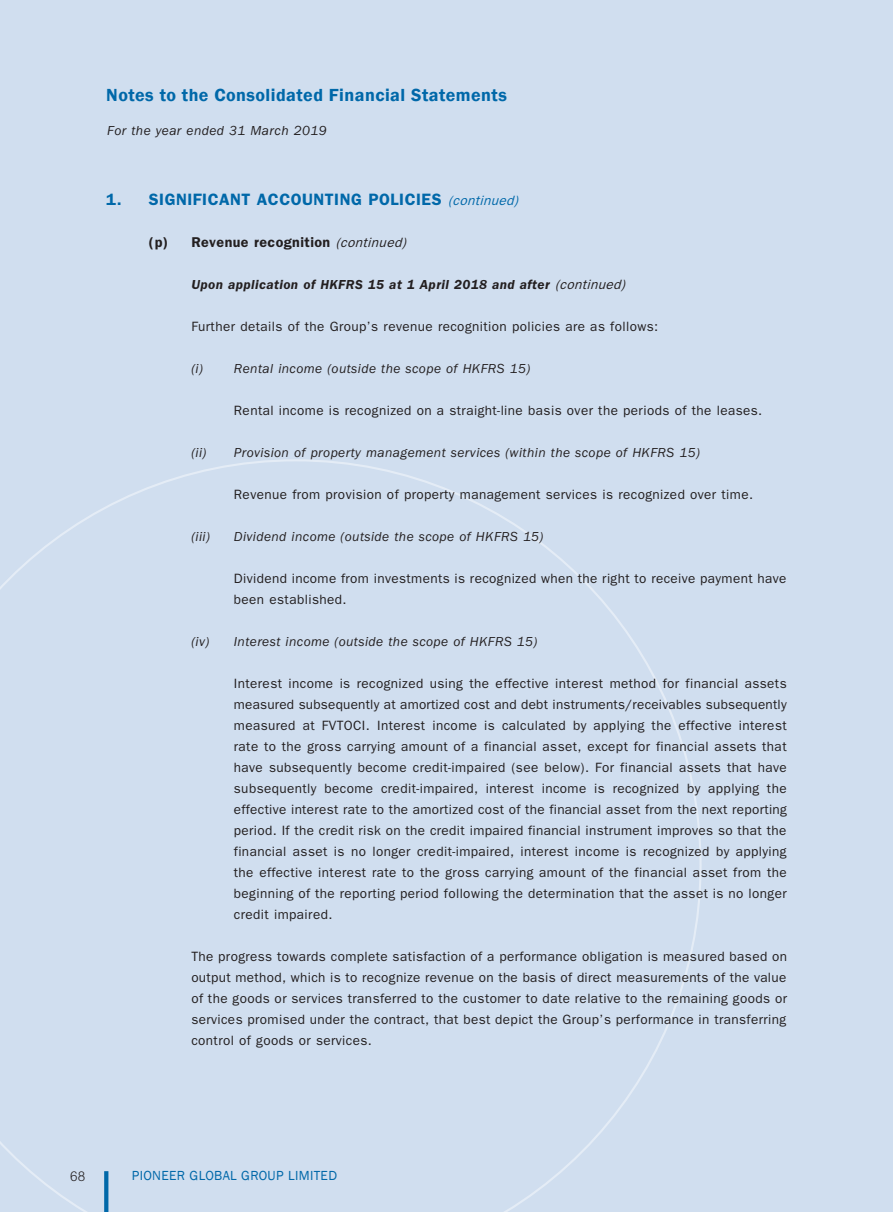
<style>
.page{position:relative;width:893px;height:1212px;background:#d0deef}
.page>*{position:absolute;margin:0;border:0;box-sizing:border-box;transform-origin:0 0}
.t1{font:600 18px "Franklin Gothic";letter-spacing:.025em;color:#0068a9}
.t2{font:600 16.5px "ITC Franklin Gothic Std";letter-spacing:.03em;color:#0068a9}
.t3{font:600 14.25px "ITC Franklin Gothic Std";letter-spacing:.03em;color:#231f20}
.t4{font:13.5px/21px "ITC Franklin Gothic Std";letter-spacing:.03em;color:#231f20;text-align:justify}
.t5{font:italic 13.5px "ITC Franklin Gothic Std";letter-spacing:.03em;color:#231f20}
.t6{font:italic 600 13.5px "ITC Franklin Gothic Std";letter-spacing:.03em;color:#231f20}
.t7{font:13.5px "Franklin Gothic";letter-spacing:.025em;color:#0068a9}
.t8{font:300 13.5px "M Hei HK";color:#231f20}
.s1{font-weight:400;font-style:italic;font-size:13.5px}
.s2{font-weight:400}
</style>
<div class="page">
<svg style="left:0;top:459px;width:702px;height:753px"></svg>
<h1 class="t1" style="left:106px;top:84px;width:402px">Notes to the Consolidated Financial Statements</h1>
<p class="t5" style="left:107px;top:123px;width:221px">For the year ended 31 March 2019</p>
<p class="t2" style="left:106px;top:190px;width:417px">1. SIGNIFICANT ACCOUNTING POLICIES <span class="s1">(continued)</span></p>
<p class="t3" style="left:149px;top:234px;width:263px">(p) Revenue recognition <span class="s1">(continued)</span></p>
<p class="t6" style="left:191px;top:277px;width:439px">Upon application of HKFRS 15 at 1 April 2018 and after <span class="s2">(continued)</span></p>
<p class="t4" style="left:191px;top:316px;width:468px">Further details of the Group’s revenue recognition policies are as follows:</p>
<p class="t5" style="left:191px;top:361px;width:340px">(i) Rental income (outside the scope of HKFRS 15)</p>
<p class="t4" style="left:234px;top:400px;width:530px">Rental income is recognized on a straight-line basis over the periods of the leases.</p>
<p class="t5" style="left:191px;top:445px;width:510px">(ii) Provision of property management services (within the scope of HKFRS 15)</p>
<p class="t4" style="left:234px;top:484px;width:521px">Revenue from provision of property management services is recognized over time.</p>
<p class="t5" style="left:191px;top:529px;width:20px">(iii)</p>
<p class="t5" style="left:234px;top:529px;width:311px">Dividend income (outside the scope of HKFRS 15)</p>
<p class="t4" style="left:234px;top:568px;width:554px">Dividend income from investments is recognized when the right to receive payment have been established.</p>
<p class="t5" style="left:191px;top:634px;width:348px">(iv) Interest income (outside the scope of HKFRS 15)</p>
<p class="t4" style="left:234px;top:673px;width:555px">Interest income is recognized using the effective interest method for financial assets measured subsequently at amortized cost and debt instruments/receivables subsequently measured at FVTOCI. Interest income is calculated by applying the effective interest rate to the gross carrying amount of a financial asset, except for financial assets that have subsequently become credit-impaired (see below). For financial assets that have subsequently become credit-impaired, interest income is recognized by applying the effective interest rate to the amortized cost of the financial asset from the next reporting period. If the credit risk on the credit impaired financial instrument improves so that the financial asset is no longer credit-impaired, interest income is recognized by applying the effective interest rate to the gross carrying amount of the financial asset from the beginning of the reporting period following the determination that the asset is no longer credit impaired.</p>
<p class="t4" style="left:191px;top:946px;width:597px">The progress towards complete satisfaction of a performance obligation is measured based on output method, which is to recognize revenue on the basis of direct measurements of the value of the goods or services transferred to the customer to date relative to the remaining goods or services promised under the contract, that best depict the Group’s performance in transferring control of goods or services.</p>
<p class="t8" style="left:70px;top:1166px;width:17px">68</p>
<p class="t7" style="left:132px;top:1167px;width:207px">PIONEER GLOBAL GROUP LIMITED</p>
</div>
